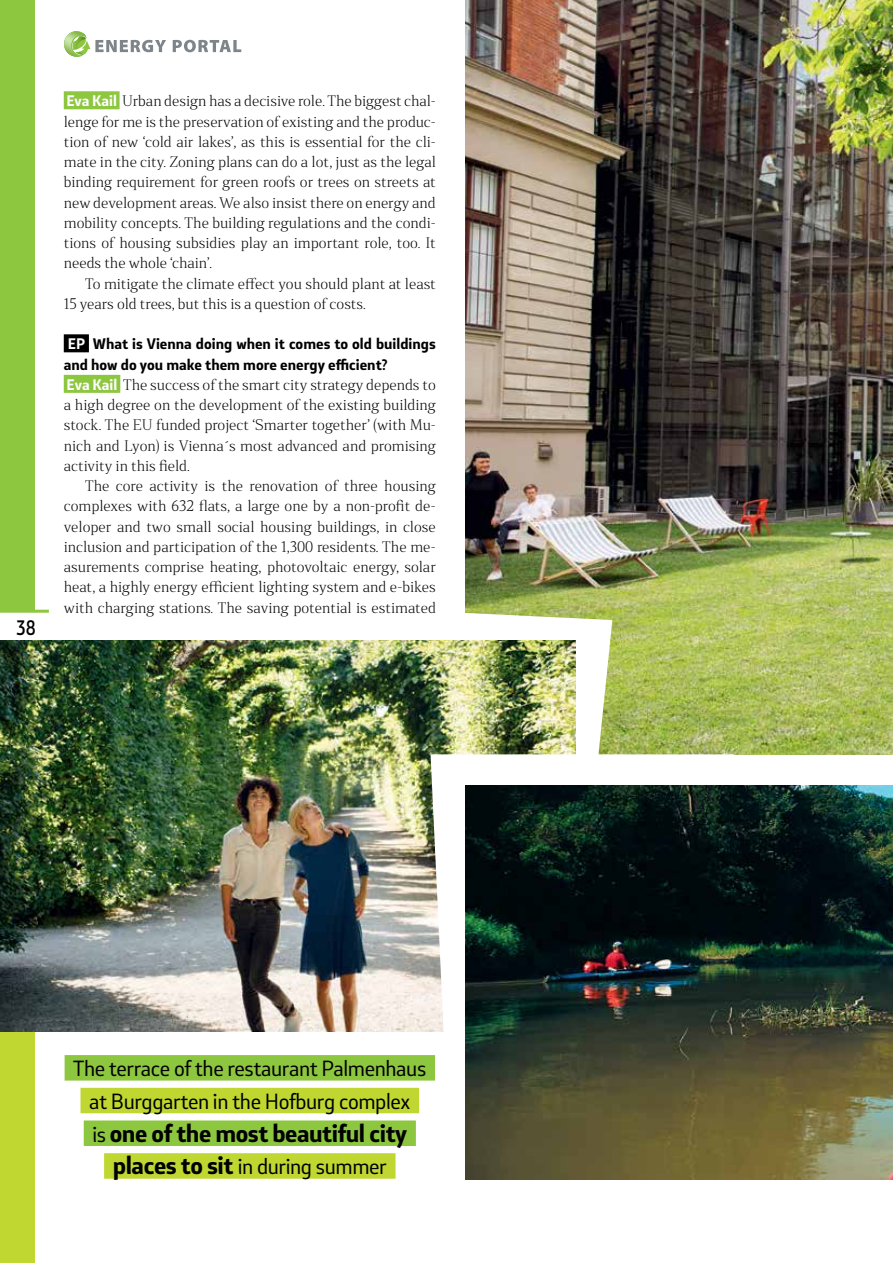
<style>
.page{position:relative;width:893px;height:1263px;background:#fff}
.page>*{position:absolute;margin:0;border:0;box-sizing:border-box;transform-origin:0 0}
.t1{font:700 23.25px "Stobi Sans";letter-spacing:-.02em;color:#000}
.t2{font:20.4px/32.7px "Stobi Sans";letter-spacing:-.02em;color:#000;text-align:center}
.t3{font:500 19.5px "Stobi Sans";color:#000;scale:.85 1}
.t4{font:300 14.25px "Stobi Serif";color:#000}
.t5{font:700 14.25px "Stobi Sans";color:#000}
.s1{font-family:"Stobi Sans";font-weight:700;color:#fff}
.s2{color:#fff}
.s3{font-weight:400;font-size:20.4px}
.s4{font-weight:700;font-size:23.25px}
</style>
<div class="page">
<div style="left:0;top:0;width:35px;height:611px;background:#8dc63f"></div>
<div style="left:0;top:641px;width:35px;height:622px;background:#bfd730"></div>
<svg style="left:0;top:640px;width:49px;height:1px"></svg>
<svg style="left:0;top:610px;width:49px;height:3px"></svg>
<svg style="left:64px;top:31px;width:177px;height:26px"></svg>
<img style="left:466px;top:0;width:427px;height:754px">
<div style="left:64px;top:91px;width:56px;height:18px;background:#8dc63f"></div>
<div style="left:64px;top:334px;width:25px;height:18px;background:#000"></div>
<div style="left:64px;top:375px;width:56px;height:18px;background:#8dc63f"></div>
<div style="left:65px;top:1055px;width:370px;height:25px;background:#8dc63f"></div>
<div style="left:81px;top:1088px;width:338px;height:25px;background:#bfd730"></div>
<div style="left:84px;top:1120px;width:332px;height:26px;background:#8dc63f"></div>
<div style="left:104px;top:1153px;width:291px;height:26px;background:#bfd730"></div>
<svg style="left:436px;top:613px;width:176px;height:141px"></svg>
<img style="left:0;top:641px;width:575px;height:391px">
<svg style="left:431px;top:754px;width:302px;height:339px"></svg>
<img style="left:466px;top:785px;width:427px;height:395px">
<p class="t3" style="left:17px;top:614px;width:24px">38</p>
<p class="t4" style="left:66px;top:91px;width:371px"><span class="s1">Eva Kail</span> Urban design has a decisive role. The biggest chal-</p>
<p class="t4" style="left:64px;top:112px;width:374px">lenge for me is the preservation of existing and the produc-</p>
<p class="t4" style="left:64px;top:132px;width:374px">tion of new ‘cold air lakes’, as this is essential for the cli-</p>
<p class="t4" style="left:64px;top:152px;width:374px">mate in the city. Zoning plans can do a lot, just as the legal</p>
<p class="t4" style="left:64px;top:172px;width:374px">binding requirement for green roofs or trees on streets at</p>
<p class="t4" style="left:64px;top:193px;width:374px">new development areas. We also insist there on energy and</p>
<p class="t4" style="left:64px;top:213px;width:374px">mobility concepts. The building regulations and the condi-</p>
<p class="t4" style="left:64px;top:233px;width:374px">tions of housing subsidies play an important role, too. It</p>
<p class="t4" style="left:64px;top:253px;width:150px">needs the whole ‘chain’.</p>
<p class="t4" style="left:85px;top:274px;width:352px">To mitigate the climate effect you should plant at least</p>
<p class="t4" style="left:64px;top:294px;width:303px">15 years old trees, but this is a question of costs.</p>
<p class="t5" style="left:68px;top:334px;width:370px"><span class="s2">EP</span> What is Vienna doing when it comes to old buildings</p>
<p class="t5" style="left:64px;top:355px;width:325px">and how do you make them more energy efficient?</p>
<p class="t4" style="left:67px;top:375px;width:371px"><span class="s1">Eva Kail</span> The success of the smart city strategy depends to</p>
<p class="t4" style="left:64px;top:395px;width:374px">a high degree on the development of the existing building</p>
<p class="t4" style="left:64px;top:415px;width:374px">stock. The EU funded project ‘Smarter together’ (with Mu-</p>
<p class="t4" style="left:64px;top:436px;width:374px">nich and Lyon) is Vienna´s most advanced and promising</p>
<p class="t4" style="left:64px;top:456px;width:127px">activity in this field.</p>
<p class="t4" style="left:85px;top:476px;width:352px">The core activity is the renovation of three housing</p>
<p class="t4" style="left:64px;top:496px;width:374px">complexes with 632 flats, a large one by a non-profit de-</p>
<p class="t4" style="left:64px;top:517px;width:374px">veloper and two small social housing buildings, in close</p>
<p class="t4" style="left:64px;top:537px;width:374px">inclusion and participation of the 1,300 residents. The me-</p>
<p class="t4" style="left:64px;top:557px;width:374px">asurements comprise heating, photovoltaic energy, solar</p>
<p class="t4" style="left:64px;top:577px;width:374px">heat, a highly energy efficient lighting system and e-bikes</p>
<p class="t4" style="left:64px;top:598px;width:374px">with charging stations. The saving potential is estimated</p>
<p class="t2" style="left:73px;top:1052px;width:354px">The terrace of the restaurant Palmenhaus at Burggarten in the Hofburg complex</p>
<p class="t1" style="left:92px;top:1117px;width:316px"><span class="s3">is</span> one of the most beautiful city</p>
<p class="t2" style="left:113px;top:1150px;width:275px"><span class="s4">places to sit</span> in during summer</p>
</div>
